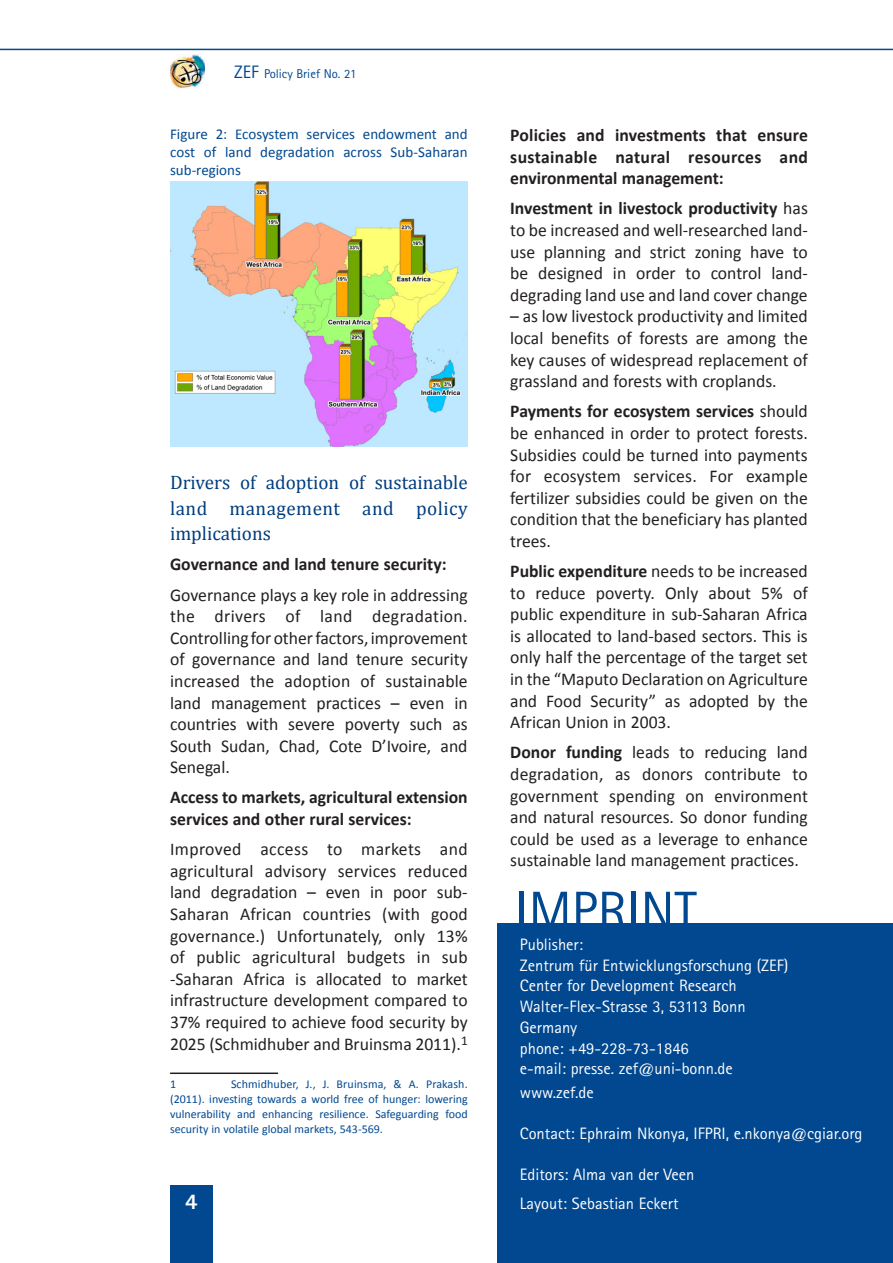
<style>
.page{position:relative;width:893px;height:1263px;background:#fff}
.page>*{position:absolute;margin:0;border:0;box-sizing:border-box;transform-origin:0 0}
.t1{font:54px "Rotis Sans Serif Std";color:#014890}
.t2{font:800 22.5px "Rotis Sans Serif Std";color:#fff}
.Policy_Brief_Bodytex{font:19.5px/25.5px "Cambria";color:#013d7d;text-align:justify}
.Policy_Brief_Bodytex-2{font:18px/21.6px "Calibri";color:#231f20;text-align:justify}
.Policy_Brief_Bodytex-3{font:700 18px/21.6px "Calibri";color:#231f20}
.t3{font:16.5px "Rotis Sans Serif Std";color:#fff}
.Policy_Brief_BU{font:15px/18px "Calibri";letter-spacing:.005em;color:#014890;text-align:justify}
.t4{font:12.75px "Rotis Sans Serif Std";color:#014890}
.Policy_Brief__Fußnot{font:12px/15px "Calibri";color:#014890;text-align:justify}
.s1{font-size:18px}
.s2{font-weight:700}
</style>
<div class="page">
<div style="left:170px;top:1186px;width:43px;height:77px;background:#014890"></div>
<hr style="left:0;top:49px;width:893px;height:1px;background:#014890">
<img style="left:170px;top:55px;width:34px;height:33px">
<div style="left:498px;top:923px;width:395px;height:340px;background:#014890"></div>
<hr style="left:170px;top:1072px;width:108px;height:2px;background:#231f20">
<img style="left:170px;top:181px;width:298px;height:265px">
<p class="t4" style="left:234px;top:66px;width:124px"><span class="s1">ZEF</span> Policy Brief No. 21</p>
<p class="Policy_Brief_BU" style="left:170px;top:125px;width:299px">Figure 2: Ecosystem services endowment and cost of land degradation across Sub-Saharan sub-regions</p>
<p class="Policy_Brief_Bodytex" style="left:170px;top:470px;width:299px">Drivers of adoption of sustainable land management and policy implications</p>
<p class="Policy_Brief_Bodytex-3" style="left:170px;top:554px;width:278px">Governance and land tenure security:</p>
<p class="Policy_Brief_Bodytex-2" style="left:170px;top:584px;width:299px">Governance plays a key role in addressing the drivers of land degradation.<br>Controlling for other factors, improvement of governance and land tenure security increased the adoption of sustainable land management practices – even in countries with severe poverty such as South Sudan, Chad, Cote D’Ivoire, and Senegal.</p>
<p class="Policy_Brief_Bodytex-3" style="left:170px;top:787px;width:299px">Access to markets, agricultural extension services and other rural services:</p>
<p class="Policy_Brief_Bodytex-2" style="left:170px;top:838px;width:299px">Improved access to markets and agricultural advisory services reduced land degradation – even in poor sub-Saharan African countries (with good governance.) Unfortunately, only 13% of public agricultural budgets in sub -Saharan Africa is allocated to market infrastructure development compared to 37% required to achieve food security by 2025 (Schmidhuber and Bruinsma 2011).<sup>1</sup></p>
<p class="Policy_Brief__Fußnot" style="left:170px;top:1077px;width:8px">1</p>
<p class="Policy_Brief__Fußnot" style="left:170px;top:1077px;width:299px;text-indent:61px">Schmidhuber, J., J. Bruinsma, &amp; A. Prakash. (2011). investing towards a world free of hunger: lowering vulnerability and enhancing resilience. Safeguarding food security in volatile global markets, 543-569.</p>
<p class="t2" style="left:185px;top:1187px;width:14px">4</p>
<p class="Policy_Brief_Bodytex-3" style="left:510px;top:124px;width:299px;text-align:justify">Policies and investments that ensure sustainable natural resources and environmental management:</p>
<p class="Policy_Brief_Bodytex-2" style="left:510px;top:198px;width:299px"><span class="s2">Investment in livestock productivity</span> has to be increased and well-researched land&shy;use planning and strict zoning have to be designed in order to control land&shy;degrading land use and land cover change</p>
<p class="Policy_Brief_Bodytex-2" style="left:510px;top:306px;width:299px">– as low livestock productivity and limited local benefits of forests are among the key causes of widespread replacement of grassland and forests with croplands.</p>
<p class="Policy_Brief_Bodytex-2" style="left:510px;top:401px;width:299px"><span class="s2">Payments for ecosystem services</span> should be enhanced in order to protect forests.<br>Subsidies could be turned into payments for ecosystem services. For example fertilizer subsidies could be given on the condition that the beneficiary has planted trees.</p>
<p class="Policy_Brief_Bodytex-2" style="left:510px;top:560px;width:299px"><span class="s2">Public expenditure</span> needs to be increased to reduce poverty. Only about 5% of public expenditure in sub-Saharan Africa is allocated to land-based sectors. This is only half the percentage of the target set in the “Maputo Declaration on Agriculture and Food Security” as adopted by the African Union in 2003.</p>
<p class="Policy_Brief_Bodytex-2" style="left:510px;top:742px;width:299px"><span class="s2">Donor funding</span> leads to reducing land degradation, as donors contribute to government spending on environment and natural resources. So donor funding could be used as a leverage to enhance sustainable land management practices.</p>
<p class="t1" style="left:515px;top:879px;width:183px">IMPRINT</p>
<p class="t3" style="left:520px;top:934px;width:65px">Publisher:</p>
<p class="t3" style="left:520px;top:955px;width:270px">Zentrum für Entwicklungsforschung (ZEF)</p>
<p class="t3" style="left:520px;top:976px;width:218px">Center for Development Research</p>
<p class="t3" style="left:520px;top:997px;width:227px">Walter-Flex-Strasse 3, 53113 Bonn</p>
<p class="t3" style="left:520px;top:1017px;width:59px">Germany</p>
<p class="t3" style="left:520px;top:1038px;width:171px">phone: +49-228-73-1846</p>
<p class="t3" style="left:520px;top:1059px;width:214px">e-mail: presse. zef@uni-bonn.de</p>
<p class="t3" style="left:520px;top:1083px;width:76px">www.zef.de</p>
<p class="t3" style="left:520px;top:1124px;width:344px">Contact: Ephraim Nkonya, IFPRI, e.nkonya@cgiar.org</p>
<p class="t3" style="left:520px;top:1165px;width:176px">Editors: Alma van der Veen</p>
<p class="t3" style="left:520px;top:1193px;width:160px">Layout: Sebastian Eckert</p>
</div>
